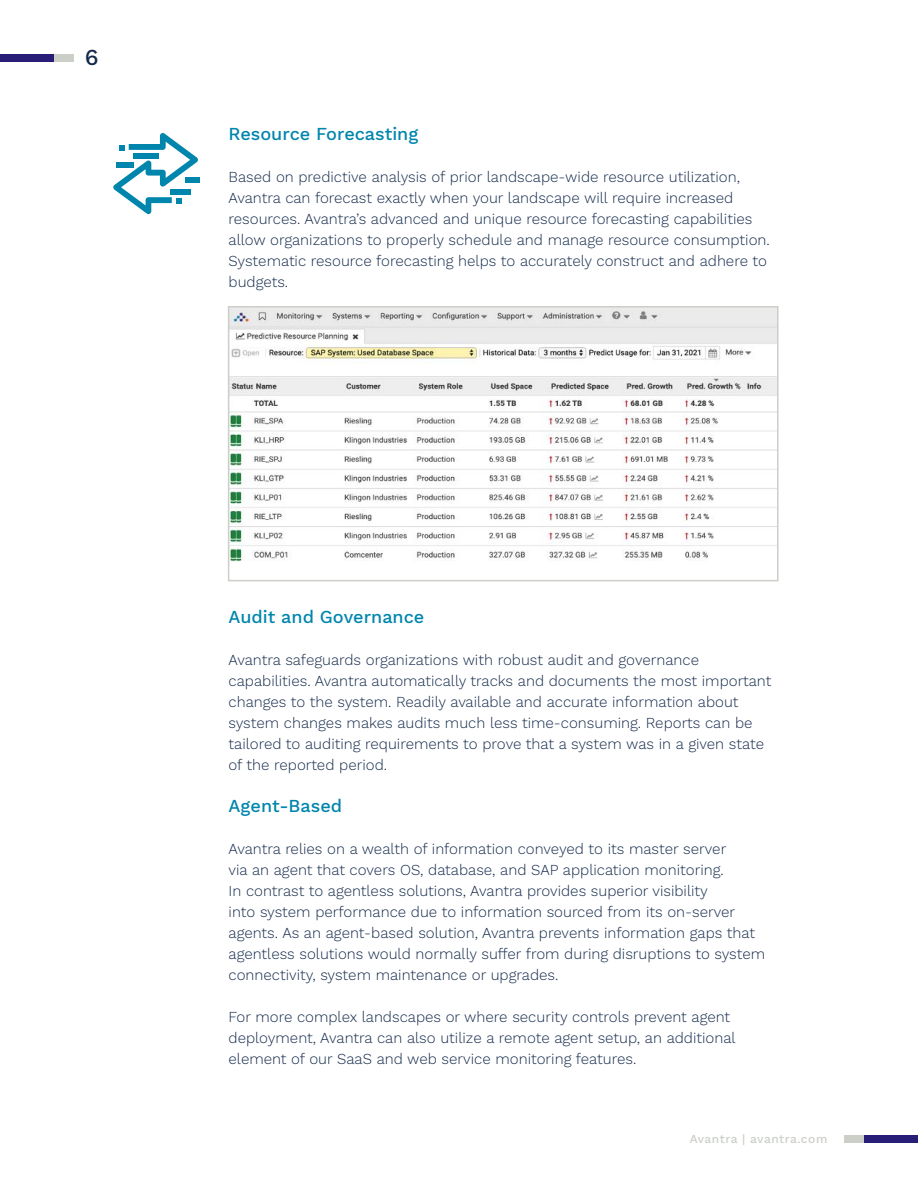
<style>
.page{position:relative;width:918px;height:1188px;background:#fff}
.page>*{position:absolute;margin:0;border:0;box-sizing:border-box;transform-origin:0 0}
.t1{font:500 22.5px "Work Sans";color:#13294a}
.t2{font:500 18px "Work Sans";color:#0085ad}
.t3{font:300 15px/21px "Work Sans";color:#13294a}
.t4{font:500 12px "Work Sans";letter-spacing:.035em;color:#cbcfc8}
</style>
<div class="page">
<div style="left:185px;top:177px;width:14px;height:6px;background:#0085ad"></div>
<svg style="left:113px;top:133px;width:85px;height:81px"></svg>
<div style="left:0;top:54px;width:54px;height:8px;background:#281e78"></div>
<div style="left:864px;top:1135px;width:54px;height:8px;background:#281e78"></div>
<div style="left:54px;top:54px;width:20px;height:8px;background:#cbcfc8"></div>
<div style="left:844px;top:1135px;width:20px;height:8px;background:#cbcfc8"></div>
<img style="left:231px;top:309px;width:544px;height:253px">
<div style="left:228px;top:306px;width:550px;height:275px;border:2px solid #cbcfc8"></div>
<h1 class="t1" style="left:85px;top:44px;width:15px">6</h1>
<p class="t2" style="left:229px;top:123px;width:191px">Resource Forecasting</p>
<p class="t3" style="left:229px;top:167px;width:543px">Based on predictive analysis of prior landscape-wide resource utilization, Avantra can forecast exactly when your landscape will require increased resources. Avantra’s advanced and unique resource forecasting capabilities allow organizations to properly schedule and manage resource consumption.<br>Systematic resource forecasting helps to accurately construct and adhere to budgets.</p>
<p class="t2" style="left:229px;top:606px;width:197px">Audit and Governance</p>
<p class="t3" style="left:229px;top:650px;width:544px">Avantra safeguards organizations with robust audit and governance capabilities. Avantra automatically tracks and documents the most important changes to the system. Readily available and accurate information about system changes makes audits much less time-consuming. Reports can be tailored to auditing requirements to prove that a system was in a given state of the reported period.</p>
<p class="t2" style="left:229px;top:795px;width:115px">Agent-Based</p>
<p class="t3" style="left:229px;top:839px;width:538px">Avantra relies on a wealth of information conveyed to its master server<br>via an agent that covers OS, database, and SAP application monitoring.<br>In contrast to agentless solutions, Avantra provides superior visibility<br>into system performance due to information sourced from its on-server agents. As an agent-based solution, Avantra prevents information gaps that agentless solutions would normally suffer from during disruptions to system connectivity, system maintenance or upgrades.</p>
<p class="t3" style="left:229px;top:1007px;width:509px">For more complex landscapes or where security controls prevent agent deployment, Avantra can also utilize a remote agent setup, an additional element of our SaaS and web service monitoring features.</p>
<p class="t4" style="left:690px;top:1132px;width:139px">Avantra | avantra.com</p>
</div>
